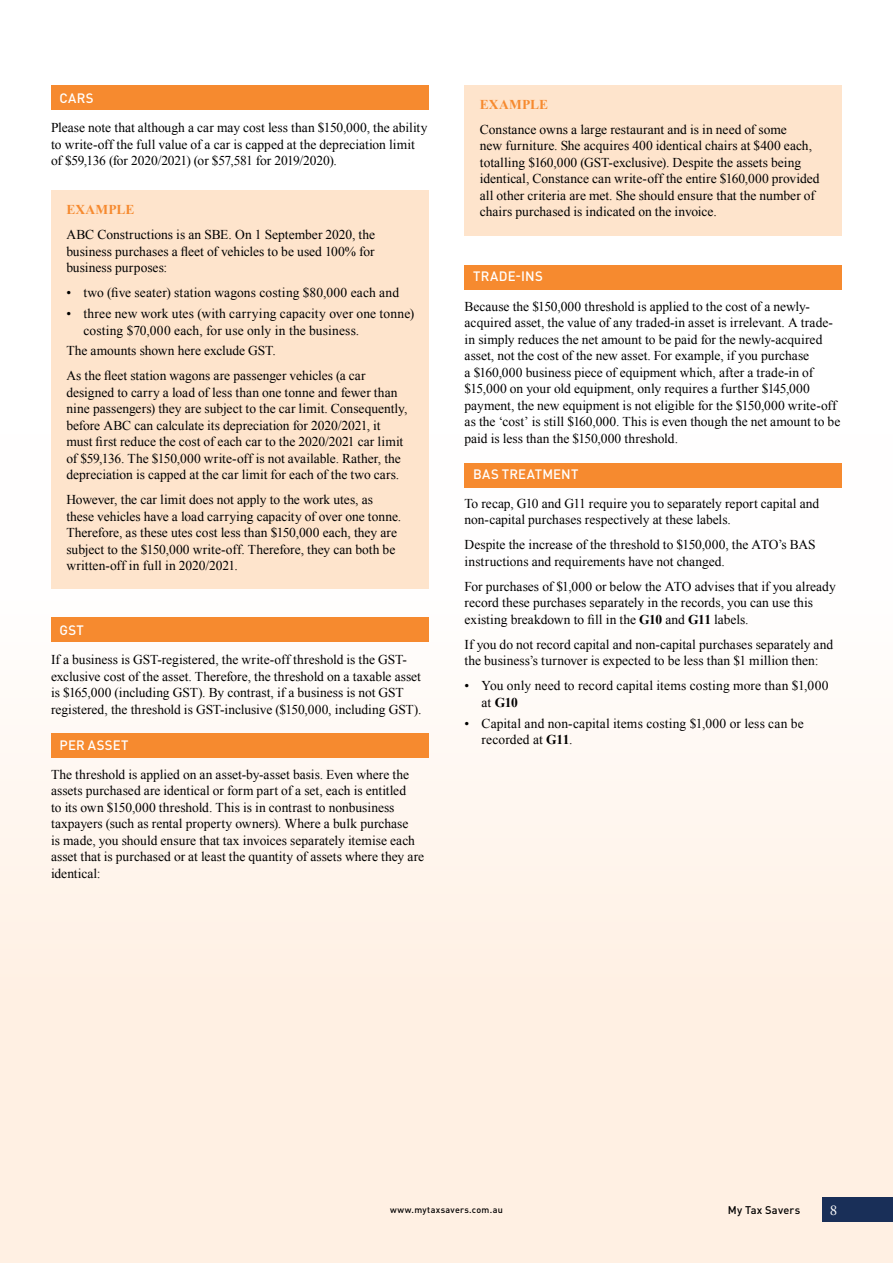
<style>
.page{position:relative;width:893px;height:1263px;background:#fff}
.page>*{position:absolute;margin:0;border:0;box-sizing:border-box;transform-origin:0 0}
.t1{font:15px "Adobe Garamond Pro";color:#fff}
.t2{font:13.5px/16.5px "Times New Roman";color:#000}
.t3{font:500 13.5px "DIN Pro";letter-spacing:.02em;color:#fff}
.t4{font:700 13.5px "Times New Roman";letter-spacing:.01em;color:#f68a2f}
.t5{font:500 10.95px "DIN Pro";letter-spacing:.025em;color:#000}
.t6{font:500 9px "DIN Pro";letter-spacing:.035em;color:#000}
.s1{font-weight:700}
</style>
<div class="page">
<div style="left:0;top:434px;width:893px;height:829px;background:linear-gradient(to bottom,#fff,#ffeddd)"></div>
<div style="left:51px;top:85px;width:377px;height:25px;background:#f68a2f"></div>
<div style="left:51px;top:617px;width:377px;height:25px;background:#f68a2f"></div>
<div style="left:51px;top:733px;width:377px;height:25px;background:#f68a2f"></div>
<div style="left:465px;top:265px;width:377px;height:25px;background:#f68a2f"></div>
<div style="left:465px;top:463px;width:377px;height:25px;background:#f68a2f"></div>
<div style="left:51px;top:190px;width:377px;height:399px;background:#fee4cc"></div>
<div style="left:465px;top:85px;width:377px;height:151px;background:#fee4cc"></div>
<div style="left:822px;top:1197px;width:71px;height:25px;background:#192f58"></div>
<p class="t3" style="left:60px;top:89px;width:35px">CARS</p>
<p class="t2" style="left:51px;top:119px;width:378px">Please note that although a car may cost less than $150,000, the ability to write-off the full value of a car is capped at the depreciation limit of $59,136 (for 2020/2021) (or $57,581 for 2019/2020).</p>
<p class="t4" style="left:66px;top:200px;width:70px">EXAMPLE</p>
<p class="t2" style="left:66px;top:226px;width:310px;text-align:justify">ABC Constructions is an SBE. On 1 September 2020, the business purchases a fleet of vehicles to be used 100% for business purposes:</p>
<p class="t2" style="left:66px;top:284px;width:334px">• two (five seater) station wagons costing $80,000 each and</p>
<p class="t2" style="left:83px;top:305px;width:332px;text-indent:-17px">• three new work utes (with carrying capacity over one tonne) costing $70,000 each, for use only in the business.</p>
<p class="t2" style="left:66px;top:338px;width:301px;line-height:25px">The amounts shown here exclude GST.<br>As the fleet station wagons are passenger vehicles (a car</p>
<p class="t2" style="left:66px;top:384px;width:343px">designed to carry a load of less than one tonne and fewer than nine passengers) they are subject to the car limit. Consequently, before ABC can calculate its depreciation for 2020/2021, it must first reduce the cost of each car to the 2020/2021 car limit of $59,136. The $150,000 write-off is not available. Rather, the depreciation is capped at the car limit for each of the two cars.</p>
<p class="t2" style="left:66px;top:491px;width:336px">However, the car limit does not apply to the work utes, as these vehicles have a load carrying capacity of over one tonne.<br>Therefore, as these utes cost less than $150,000 each, they are subject to the $150,000 write-off. Therefore, they can both be written-off in full in 2020/2021.</p>
<p class="t3" style="left:60px;top:621px;width:26px">GST</p>
<p class="t2" style="left:51px;top:651px;width:372px">If a business is GST-registered, the write-off threshold is the GST&shy;exclusive cost of the asset. Therefore, the threshold on a taxable asset is $165,000 (including GST). By contrast, if a business is not GST registered, the threshold is GST-inclusive ($150,000, including GST).</p>
<p class="t3" style="left:60px;top:736px;width:71px">PER ASSET</p>
<p class="t2" style="left:51px;top:766px;width:375px">The threshold is applied on an asset-by-asset basis. Even where the assets purchased are identical or form part of a set, each is entitled<br>to its own $150,000 threshold. This is in contrast to nonbusiness taxpayers (such as rental property owners). Where a bulk purchase<br>is made, you should ensure that tax invoices separately itemise each asset that is purchased or at least the quantity of assets where they are identical:</p>
<p class="t4" style="left:480px;top:95px;width:70px">EXAMPLE</p>
<p class="t2" style="left:480px;top:121px;width:341px">Constance owns a large restaurant and is in need of some<br>new furniture. She acquires 400 identical chairs at $400 each, totalling $160,000 (GST-exclusive). Despite the assets being identical, Constance can write-off the entire $160,000 provided all other criteria are met. She should ensure that the number of chairs purchased is indicated on the invoice.</p>
<p class="t3" style="left:473px;top:267px;width:71px">TRADE-INS</p>
<p class="t2" style="left:465px;top:298px;width:377px">Because the $150,000 threshold is applied to the cost of a newly&shy;acquired asset, the value of any traded-in asset is irrelevant. A trade&shy;in simply reduces the net amount to be paid for the newly-acquired asset, not the cost of the new asset. For example, if you purchase<br>a $160,000 business piece of equipment which, after a trade-in of $15,000 on your old equipment, only requires a further $145,000 payment, the new equipment is not eligible for the $150,000 write-off as the ‘cost’ is still $160,000. This is even though the net amount to be paid is less than the $150,000 threshold.</p>
<p class="t3" style="left:473px;top:465px;width:107px">BAS TREATMENT</p>
<p class="t2" style="left:465px;top:495px;width:356px">To recap, G10 and G11 require you to separately report capital and non-capital purchases respectively at these labels.</p>
<p class="t2" style="left:465px;top:536px;width:353px">Despite the increase of the threshold to $150,000, the ATO’s BAS instructions and requirements have not changed.</p>
<p class="t2" style="left:465px;top:578px;width:373px">For purchases of $1,000 or below the ATO advises that if you already record these purchases separately in the records, you can use this existing breakdown to fill in the <span class="s1">G10</span> and <span class="s1">G11</span> labels.</p>
<p class="t2" style="left:465px;top:636px;width:370px">If you do not record capital and non-capital purchases separately and the business’s turnover is expected to be less than $1 million then:</p>
<p class="t2" style="left:482px;top:677px;width:348px;text-indent:-17px">• You only need to record capital items costing more than $1,000 at <span class="s1">G10</span></p>
<p class="t2" style="left:482px;top:715px;width:324px;text-indent:-17px">• Capital and non-capital items costing $1,000 or less can be recorded at <span class="s1">G11</span>.</p>
<p class="t6" style="left:390px;top:1203px;width:114px">www.mytaxsavers.com.au</p>
<p class="t5" style="left:728px;top:1202px;width:74px">My Tax Savers</p>
<p class="t1" style="left:830px;top:1201px;width:9px">8</p>
</div>
